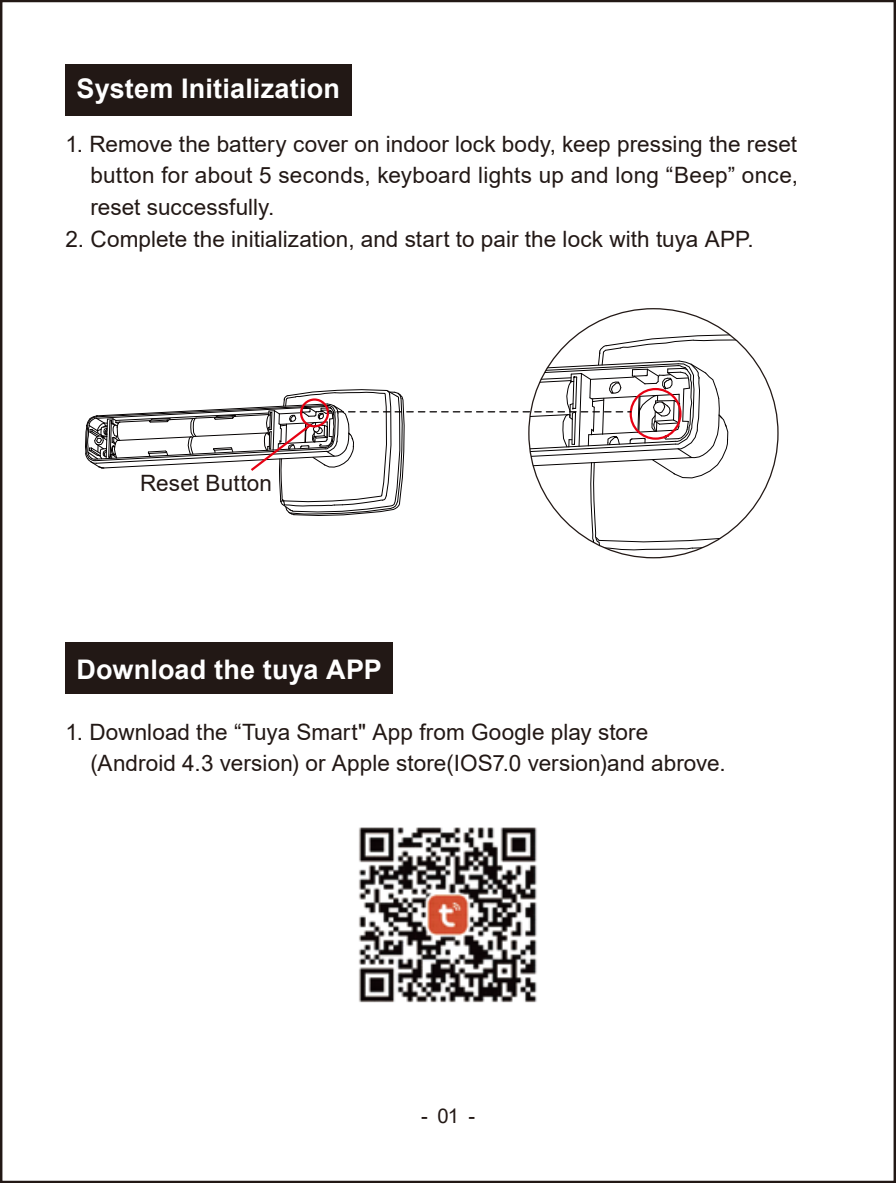
<style>
.page{position:relative;width:896px;height:1183px;background:#fff}
.page>*{position:absolute;margin:0;border:0;box-sizing:border-box;transform-origin:0 0}
.t1{font:700 27px "Arial";letter-spacing:.005em;color:#fff}
.t2{font:22.5px/31.9px "Arial";letter-spacing:.005em;color:#221815;text-align:justify}
.t3{font:20.25px "Arial";color:#221815}
</style>
<div class="page">
<div style="left:65px;top:642px;width:327px;height:51px;background:#221815"></div>
<div style="left:65px;top:64px;width:286px;height:51px;background:#221815"></div>
<img style="left:358px;top:827px;width:179px;height:176px">
<hr style="left:0;top:0;width:2px;height:1182px;background:#221815">
<svg style="left:85px;top:308px;width:692px;height:251px"></svg>
<svg style="left:893px;top:0;width:2px;height:1182px;background:#5e5755"></svg>
<p class="t1" style="left:77px;top:69px;width:265px">System Initialization</p>
<p class="t2" style="left:90px;top:127px;width:709px;text-indent:-25px">1. Remove the battery cover on indoor lock body, keep pressing the reset button for about 5 seconds, keyboard lights up and long “Beep” once, reset successfully.</p>
<p class="t2" style="left:65px;top:223px;width:689px">2. Complete the initialization, and start to pair the lock with tuya APP.</p>
<p class="t2" style="left:140px;top:467px;width:133px">Reset Button</p>
<p class="t1" style="left:77px;top:650px;width:306px">Download the tuya APP</p>
<p class="t2" style="left:90px;top:715px;width:636px;text-indent:-25px">1. Download the “Tuya Smart" App from Google play store (Android 4.3 version) or Apple store(IOS7.0 version)and abrove.</p>
<p class="t3" style="left:421px;top:1101px;width:55px">- 01 -</p>
</div>
